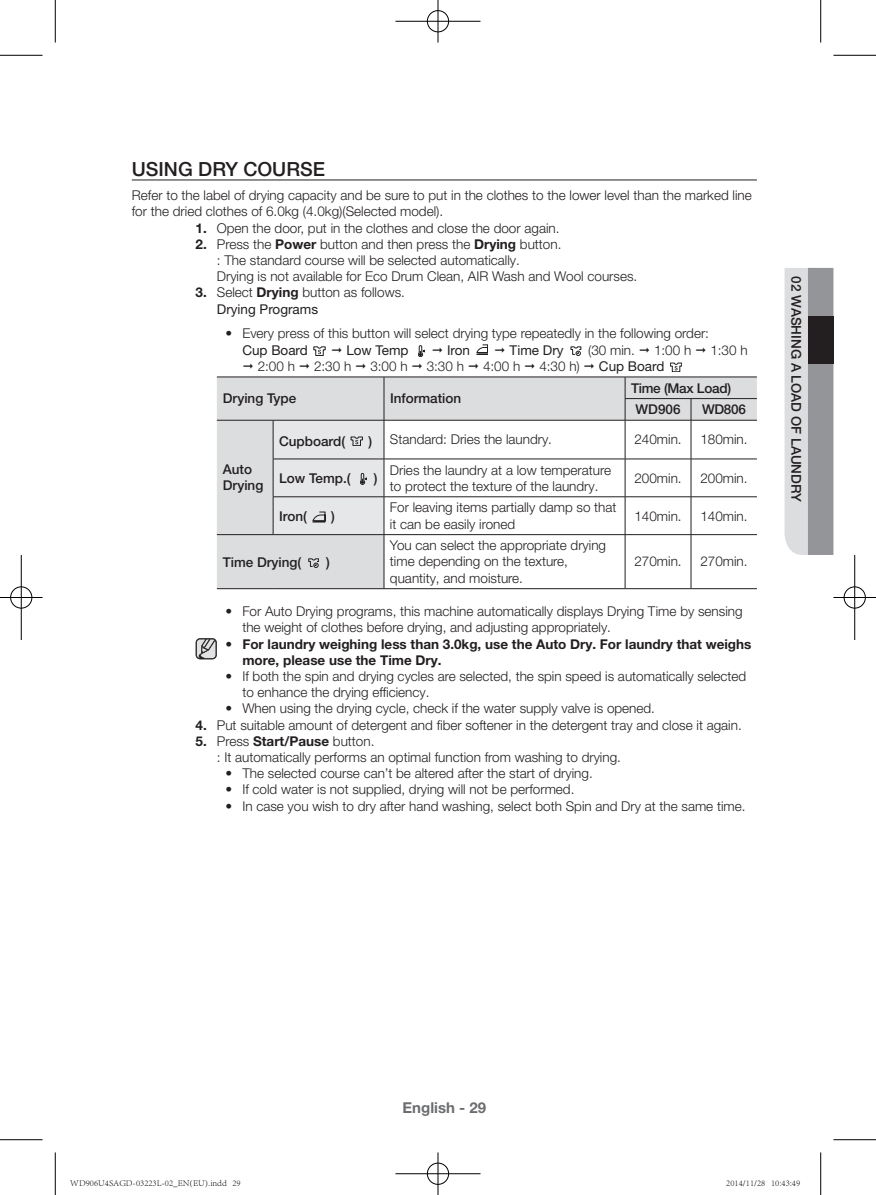
<style>
.page{position:relative;width:876px;height:1195px;background:#fff}
.page>*{position:absolute;margin:0;border:0;box-sizing:border-box;transform-origin:0 0}
.t1{font:500 19.5px "Helvetica Neue LT Pro";color:#231f20}
.t2{font:700 15px "Helvetica Neue LT Pro";color:#6c6d70}
.t3{font:300 13.5px/16.2px "Helvetica Neue LT Pro";color:#231f20}
.t4{font:500 13.5px/21.6px "Helvetica Neue LT Pro";color:#231f20}
.t5{font:700 13.5px/16.2px "Helvetica Neue LT Pro";color:#231f20}
.t6{font:13.5px "Helvetica Neue LT Pro";color:#231f20}
.t7{font:300 9px "Adobe Song Std";color:#000}
.s1{font-weight:700}
.s2{font-weight:400}
</style>
<div class="page">
<svg style="left:784px;top:268px;width:49px;height:287px;background:#babcbe"></svg>
<hr style="left:132px;top:180px;width:625px;height:1px;background:#231f20">
<svg style="left:314px;top:347px;width:11px;height:9px"></svg>
<svg style="left:418px;top:345px;width:7px;height:12px"></svg>
<svg style="left:476px;top:345px;width:12px;height:10px"></svg>
<svg style="left:571px;top:347px;width:10px;height:9px"></svg>
<svg style="left:217px;top:363px;width:540px;height:226px"></svg>
<div style="left:808px;top:316px;width:25px;height:48px;background:#231f20"></div>
<svg style="left:196px;top:638px;width:21px;height:21px"></svg>
<hr style="left:0;top:55px;width:43px;height:1px;background:#000">
<hr style="left:833px;top:55px;width:43px;height:1px;background:#000">
<hr style="left:0;top:1139px;width:43px;height:1px;background:#000">
<hr style="left:833px;top:1139px;width:43px;height:1px;background:#000">
<hr style="left:55px;top:0;width:1px;height:43px;background:#000">
<hr style="left:55px;top:1152px;width:1px;height:43px;background:#000">
<hr style="left:820px;top:0;width:1px;height:43px;background:#000">
<hr style="left:820px;top:1152px;width:1px;height:43px;background:#000">
<div style="left:426px;top:10px;width:24px;height:23px;border:2px solid #fff;border-radius:50%"></div>
<hr style="left:395px;top:20px;width:85px;height:2px;background:#fff">
<hr style="left:437px;top:0;width:2px;height:43px;background:#fff">
<div style="left:427px;top:10px;width:22px;height:22px;border:1px solid #000;border-radius:50%"></div>
<hr style="left:395px;top:21px;width:85px;height:1px;background:#000">
<hr style="left:438px;top:0;width:1px;height:43px;background:#000">
<div style="left:426px;top:1162px;width:24px;height:23px;border:2px solid #fff;border-radius:50%"></div>
<hr style="left:395px;top:1172px;width:85px;height:3px;background:#fff">
<hr style="left:437px;top:1152px;width:2px;height:43px;background:#fff">
<div style="left:427px;top:1163px;width:22px;height:21px;border:1px solid #000;border-radius:50%"></div>
<hr style="left:395px;top:1173px;width:85px;height:1px;background:#000">
<hr style="left:438px;top:1152px;width:1px;height:43px;background:#000">
<div style="left:10px;top:586px;width:23px;height:23px;border:2px solid #fff;border-radius:50%"></div>
<hr style="left:0;top:596px;width:43px;height:2px;background:#fff">
<hr style="left:20px;top:555px;width:2px;height:85px;background:#fff">
<div style="left:10px;top:587px;width:22px;height:21px;border:1px solid #000;border-radius:50%"></div>
<hr style="left:0;top:597px;width:43px;height:1px;background:#000">
<hr style="left:21px;top:555px;width:1px;height:85px;background:#000">
<div style="left:843px;top:586px;width:23px;height:23px;border:2px solid #fff;border-radius:50%"></div>
<hr style="left:833px;top:596px;width:43px;height:2px;background:#fff">
<hr style="left:854px;top:555px;width:2px;height:85px;background:#fff">
<div style="left:844px;top:587px;width:21px;height:21px;border:1px solid #000;border-radius:50%"></div>
<hr style="left:833px;top:597px;width:43px;height:1px;background:#000">
<hr style="left:854px;top:555px;width:1px;height:85px;background:#000">
<h1 class="t1" style="left:132px;top:157px;width:195px">Using dry course</h1>
<p class="t3" style="left:132px;top:187px;width:621px">Refer to the label of drying capacity and be sure to put in the clothes to the lower level than the marked line for the dried clothes of 6.0kg (4.0kg)(Selected model).</p>
<p class="t3" style="left:196px;top:219px;width:365px"><span class="s1">1.</span> Open the door, put in the clothes and close the door again.</p>
<p class="t3" style="left:217px;top:236px;width:422px;text-indent:-21px"><span class="s1">2.</span> Press the <span class="s1">Power</span> button and then press the <span class="s1">Drying</span> button.<br>: The standard course will be selected automatically.<br>Drying is not available for Eco Drum Clean, AIR Wash and Wool courses.</p>
<p class="t3" style="left:217px;top:284px;width:190px;text-indent:-21px"><span class="s1">3.</span> Select <span class="s1">Drying</span> button as follows.<br><span class="s2">Drying Programs</span></p>
<p class="t3" style="left:225px;top:325px;width:485px">• Every press of this button will select drying type repeatedly in the following order:</p>
<p class="t6" style="left:242px;top:341px;width:67px">Cup Board</p>
<p class="t6" style="left:331px;top:341px;width:79px">◻ Low Temp</p>
<p class="t6" style="left:432px;top:341px;width:40px">◻ Iron</p>
<p class="t6" style="left:494px;top:341px;width:71px">◻ Time Dry</p>
<p class="t3" style="left:588px;top:341px;width:161px">(30 min. ◻ 1:00 h ◻ 1:30 h</p>
<p class="t3" style="left:242px;top:358px;width:424px">◻ 2:00 h ◻ 2:30 h ◻ 3:00 h ◻ 3:30 h ◻ 4:00 h ◻ 4:30 h) ◻ <span class="s2">Cup Board</span></p>
<p class="t4" style="left:223px;top:388px;width:75px">Drying Type</p>
<p class="t4" style="left:390px;top:388px;width:73px">Information</p>
<p class="t4" style="left:636px;top:377px;width:97px;text-indent:-4px">Time (Max Load)<br>WD906</p>
<p class="t4" style="left:702px;top:398px;width:45px">WD806</p>
<p class="t4" style="left:279px;top:430px;width:68px">Cupboard(</p>
<p class="t4" style="left:368px;top:430px;width:5px">)</p>
<p class="t3" style="left:390px;top:431px;width:164px">Standard: Dries the laundry.</p>
<p class="t3" style="left:634px;top:431px;width:49px">240min.</p>
<p class="t3" style="left:700px;top:431px;width:49px">180min.</p>
<p class="t4" style="left:279px;top:467px;width:73px">Low Temp.(</p>
<p class="t4" style="left:374px;top:467px;width:5px">)</p>
<p class="t3" style="left:390px;top:461px;width:223px">Dries the laundry at a low temperature to protect the texture of the laundry.</p>
<p class="t3" style="left:634px;top:469px;width:49px">200min.</p>
<p class="t3" style="left:700px;top:469px;width:49px">200min.</p>
<p class="t4" style="left:279px;top:506px;width:29px">Iron(</p>
<p class="t4" style="left:331px;top:506px;width:5px">)</p>
<p class="t3" style="left:390px;top:499px;width:228px">For leaving items partially damp so that it can be easily ironed</p>
<p class="t3" style="left:634px;top:507px;width:49px">140min.</p>
<p class="t3" style="left:700px;top:507px;width:49px">140min.</p>
<p class="t4" style="left:223px;top:551px;width:80px">Time Drying(</p>
<p class="t4" style="left:326px;top:551px;width:5px">)</p>
<p class="t4" style="left:223px;top:461px;width:42px;line-height:16.2px">Auto<br>Drying</p>
<p class="t3" style="left:390px;top:537px;width:218px">You can select the appropriate drying time depending on the texture, quantity, and moisture.</p>
<p class="t3" style="left:634px;top:553px;width:49px">270min.</p>
<p class="t3" style="left:700px;top:553px;width:49px">270min.</p>
<p class="t3" style="left:242px;top:603px;width:502px;text-indent:-17px">• For Auto Drying programs, this machine automatically displays Drying Time by sensing the weight of clothes before drying, and adjusting appropriately.</p>
<p class="t5" style="left:242px;top:635px;width:511px;text-indent:-17px">• For laundry weighing less than 3.0kg, use the Auto Dry. For laundry that weighs more, please use the Time Dry.</p>
<p class="t3" style="left:242px;top:668px;width:505px;text-indent:-17px">• If both the spin and drying cycles are selected, the spin speed is automatically selected to enhance the drying efficiency.</p>
<p class="t3" style="left:225px;top:700px;width:431px">• When using the drying cycle, check if the water supply valve is opened.</p>
<p class="t3" style="left:196px;top:716px;width:548px"><span class="s1">4.</span> Put suitable amount of detergent and fiber softener in the detergent tray and close it again.</p>
<p class="t3" style="left:217px;top:732px;width:406px;text-indent:-21px"><span class="s1">5.</span> Press <span class="s1">Start/Pause</span> button.<br>: It automatically performs an optimal function from washing to drying.</p>
<p class="t3" style="left:225px;top:765px;width:369px">• The selected course can’t be altered after the start of drying.</p>
<p class="t3" style="left:225px;top:781px;width:351px">• If cold water is not supplied, drying will not be performed.</p>
<p class="t3" style="left:225px;top:797px;width:522px">• In case you wish to dry after hand washing, select both Spin and Dry at the same time.</p>
<p class="t4" style="left:807px;top:276px;width:227px;rotate:90deg">02 Washing a load of laundry</p>
<p class="t2" style="left:403px;top:1098px;width:85px">English - 29</p>
<p class="t7" style="left:70px;top:1178px;width:172px">WD906U4SAGD-03223L-02_EN(EU).indd 29</p>
<p class="t7" style="left:726px;top:1178px;width:76px">2014/11/28 10:43:49</p>
</div>
